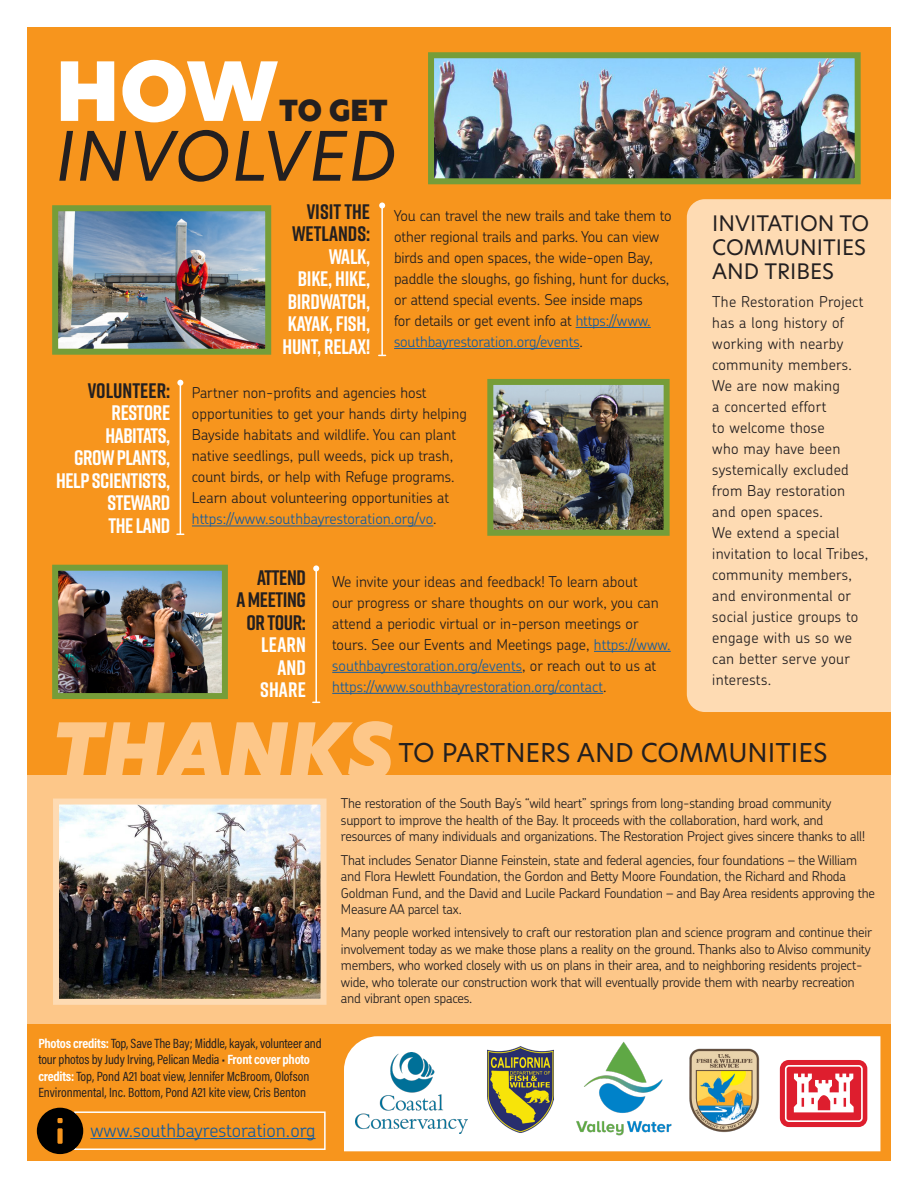
<style>
.page{position:relative;width:918px;height:1188px;background:#fff}
.page>*{position:absolute;margin:0;border:0;box-sizing:border-box;transform-origin:0 0}
.H1_Header_1__SBSPR__ra{font:79.65px "New Hero Super";color:#fff}
.H1_Header_1__SBSPR__ra-2{font:italic 76.05px "New Hero Super";letter-spacing:.01em;color:#fdc789}
.H1_Header_1__SBSPR__ra-3{font:italic 66.9px "New Hero";letter-spacing:.01em;color:#231f20}
.H1_Header_1__SBSPR__ra-4{font:28.5px "New Hero Super";color:#231f20}
.H1_Header_1__SBSPR__ra-5{font:25.5px "New Hero";color:#231f20}
.BT_Body_Text__SBSPR__ra{font:700 21px/22.5px "Rift";letter-spacing:-.02em;color:#fff;text-align:right}
.BT_Body_Text__SBSPR__ra-2{font:700 21px/22.5px "Rift";letter-spacing:-.02em;color:#231f20;text-align:right}
.H1_Header_1__SBSPR__ra-6{font:21px/24px "New Hero";color:#231f20}
.BT_Body_Text__SBSPR__ra-3{font:300 18.75px "Chevin Pro";color:#175d9e}
.BT_Body_Text__SBSPR__ra-4{font:300 15px/21px "Chevin Pro";color:#231f20}
.BT_Body_Text__SBSPR__ra-5{font:300 15px/21px "Chevin Pro";letter-spacing:.02em;color:#231f20}
.BT_Body_Text__SBSPR__ra-6{font:300 13.5px/16.5px "Chevin Pro";letter-spacing:-.02em;color:#231f20}
.BT_Body_Text__SBSPR__ra-7{font:13.5px/16.5px "Acumin Pro Cond";letter-spacing:-.005em;color:#231f20}
.s1{color:#231f20}
.s2{color:#175d9e}
.s3{color:#fff}
.s4{font-weight:700;color:#fff}
</style>
<div class="page">
<div style="left:27px;top:27px;width:864px;height:1134px;background:#f7951d"></div>
<img style="left:435px;top:59px;width:419px;height:118px">
<div style="left:428px;top:52px;width:433px;height:132px;border:6px solid #769d39"></div>
<div style="left:27px;top:776px;width:864px;height:248px;background:#fdc789"></div>
<img style="left:60px;top:806px;width:260px;height:192px">
<div style="left:53px;top:799px;width:274px;height:206px;border:6px solid #fedbb3"></div>
<div style="left:344px;top:1036px;width:536px;height:115px;background:#fff"></div>
<img style="left:488px;top:1046px;width:66px;height:87px">
<img style="left:355px;top:1052px;width:113px;height:81px">
<img style="left:680px;top:1036px;width:87px;height:105px">
<div style="left:780px;top:1060px;width:87px;height:67px;background:#de1e2e;border-radius:9px"></div>
<svg style="left:785px;top:1065px;width:78px;height:57px"></svg>
<img style="left:565px;top:1036px;width:114px;height:107px">
<hr style="left:192px;top:526px;width:241px;height:1px;background:#175d9e">
<hr style="left:594px;top:651px;width:77px;height:1px;background:#175d9e">
<hr style="left:332px;top:672px;width:190px;height:1px;background:#175d9e">
<hr style="left:332px;top:693px;width:271px;height:1px;background:#175d9e">
<hr style="left:576px;top:327px;width:75px;height:1px;background:#175d9e">
<hr style="left:394px;top:348px;width:186px;height:1px;background:#175d9e">
<hr style="left:381px;top:205px;width:2px;height:150px;background:#fff">
<svg style="left:379px;top:202px;width:6px;height:6px"></svg>
<hr style="left:180px;top:383px;width:1px;height:151px;background:#fff">
<svg style="left:177px;top:380px;width:6px;height:6px"></svg>
<hr style="left:315px;top:568px;width:2px;height:134px;background:#fff">
<svg style="left:313px;top:565px;width:6px;height:6px"></svg>
<img style="left:59px;top:212px;width:205px;height:136px">
<div style="left:52px;top:205px;width:219px;height:150px;border:6px solid #769d39"></div>
<div style="left:74px;top:1111px;width:252px;height:39px;border:2px solid #fff"></div>
<hr style="left:90px;top:1138px;width:226px;height:1px;background:#175d9e">
<svg style="left:37px;top:1108px;width:46px;height:46px"></svg>
<img style="left:494px;top:386px;width:169px;height:143px">
<div style="left:487px;top:379px;width:183px;height:157px;border:6px solid #769d39"></div>
<img style="left:59px;top:572px;width:162px;height:120px">
<div style="left:52px;top:565px;width:176px;height:134px;border:6px solid #769d39"></div>
<div style="left:687px;top:199px;width:204px;height:513px;background:#fedbb3"></div>
<p class="H1_Header_1__SBSPR__ra" style="left:56px;top:37px;width:224px">HOW</p>
<p class="H1_Header_1__SBSPR__ra-4" style="left:279px;top:91px;width:110px">TO GET</p>
<p class="H1_Header_1__SBSPR__ra-3" style="left:56px;top:110px;width:343px">INVOLVED</p>
<p class="BT_Body_Text__SBSPR__ra" style="left:282px;top:200px;width:89px"><span class="s1">VISIT THE<br>WETLANDS:<br></span>WALK,<br>BIKE, HIKE,<br>BIRDWATCH,<br>KAYAK, FISH,<br>HUNT, RELAX!</p>
<p class="BT_Body_Text__SBSPR__ra-4" style="left:394px;top:205px;width:279px">You can travel the new trails and take them to other regional trails and parks. You can view birds and open spaces, the wide-open Bay, paddle the sloughs, go fishing, hunt for ducks, or attend special events. See inside maps<br>for details or get event info at <span class="s2">https://www. southbayrestoration.org/events</span>.</p>
<p class="BT_Body_Text__SBSPR__ra" style="left:56px;top:379px;width:116px"><span class="s1">VOLUNTEER:<br></span>RESTORE<br>HABITATS,<br>GROW PLANTS,<br>HELP SCIENTISTS,<br>STEWARD<br>THE LAND</p>
<p class="BT_Body_Text__SBSPR__ra-4" style="left:192px;top:382px;width:276px">Partner non-profits and agencies host opportunities to get your hands dirty helping Bayside habitats and wildlife. You can plant native seedlings, pull weeds, pick up trash, count birds, or help with Refuge programs.<br>Learn about volunteering opportunities at <span class="s2">https://www.southbayrestoration.org/vo</span>.</p>
<p class="BT_Body_Text__SBSPR__ra-2" style="left:237px;top:566px;width:71px">ATTEND<br>A MEETING<br>OR TOUR:<br><span class="s3">LEARN<br>AND<br>SHARE</span></p>
<p class="BT_Body_Text__SBSPR__ra-4" style="left:332px;top:570px;width:340px">We invite your ideas and feedback! To learn about<br>our progress or share thoughts on our work, you can attend a periodic virtual or in-person meetings or tours. See our Events and Meetings page, <span class="s2">https://www. southbayrestoration.org/events</span>, or reach out to us at <span class="s2">https://www.southbayrestoration.org/contact</span>.</p>
<p class="H1_Header_1__SBSPR__ra-6" style="left:712px;top:211px;width:159px">INVITATION TO<br>COMMUNITIES<br>AND TRIBES</p>
<p class="BT_Body_Text__SBSPR__ra-5" style="left:712px;top:291px;width:157px">The Restoration Project has a long history of working with nearby community members.<br>We are now making<br>a concerted effort<br>to welcome those<br>who may have been systemically excluded from Bay restoration and open spaces.<br>We extend a special invitation to local Tribes, community members, and environmental or social justice groups to engage with us so we can better serve your interests.</p>
<p class="H1_Header_1__SBSPR__ra-2" style="left:53px;top:699px;width:343px">THANKS</p>
<p class="H1_Header_1__SBSPR__ra-5" style="left:399px;top:735px;width:431px">TO PARTNERS AND COMMUNITIES</p>
<p class="BT_Body_Text__SBSPR__ra-7" style="left:38px;top:1034px;width:285px"><span class="s4">Photos credits:</span> Top, Save The Bay; Middle, kayak, volunteer and tour photos by Judy Irving, Pelican Media • <span class="s4">Front cover photo credits:</span> Top, Pond A21 boat view, Jennifer McBroom, Olofson Environmental, Inc. Bottom, Pond A21 kite view, Cris Benton</p>
<p class="BT_Body_Text__SBSPR__ra-3" style="left:90px;top:1117px;width:227px">www.southbayrestoration.org</p>
<p class="BT_Body_Text__SBSPR__ra-6" style="left:341px;top:795px;width:526px">The restoration of the South Bay’s “wild heart” springs from long-standing broad community support to improve the health of the Bay. It proceeds with the collaboration, hard work, and resources of many individuals and organizations. The Restoration Project gives sincere thanks to all!</p>
<p class="BT_Body_Text__SBSPR__ra-6" style="left:341px;top:851px;width:536px">That includes Senator Dianne Feinstein, state and federal agencies, four foundations – the William and Flora Hewlett Foundation, the Gordon and Betty Moore Foundation, the Richard and Rhoda Goldman Fund, and the David and Lucile Packard Foundation – and Bay Area residents approving the Measure AA parcel tax.</p>
<p class="BT_Body_Text__SBSPR__ra-6" style="left:341px;top:924px;width:533px">Many people worked intensively to craft our restoration plan and science program and continue their involvement today as we make those plans a reality on the ground. Thanks also to Alviso community members, who worked closely with us on plans in their area, and to neighboring residents project&shy;wide, who tolerate our construction work that will eventually provide them with nearby recreation and vibrant open spaces.</p>
</div>
